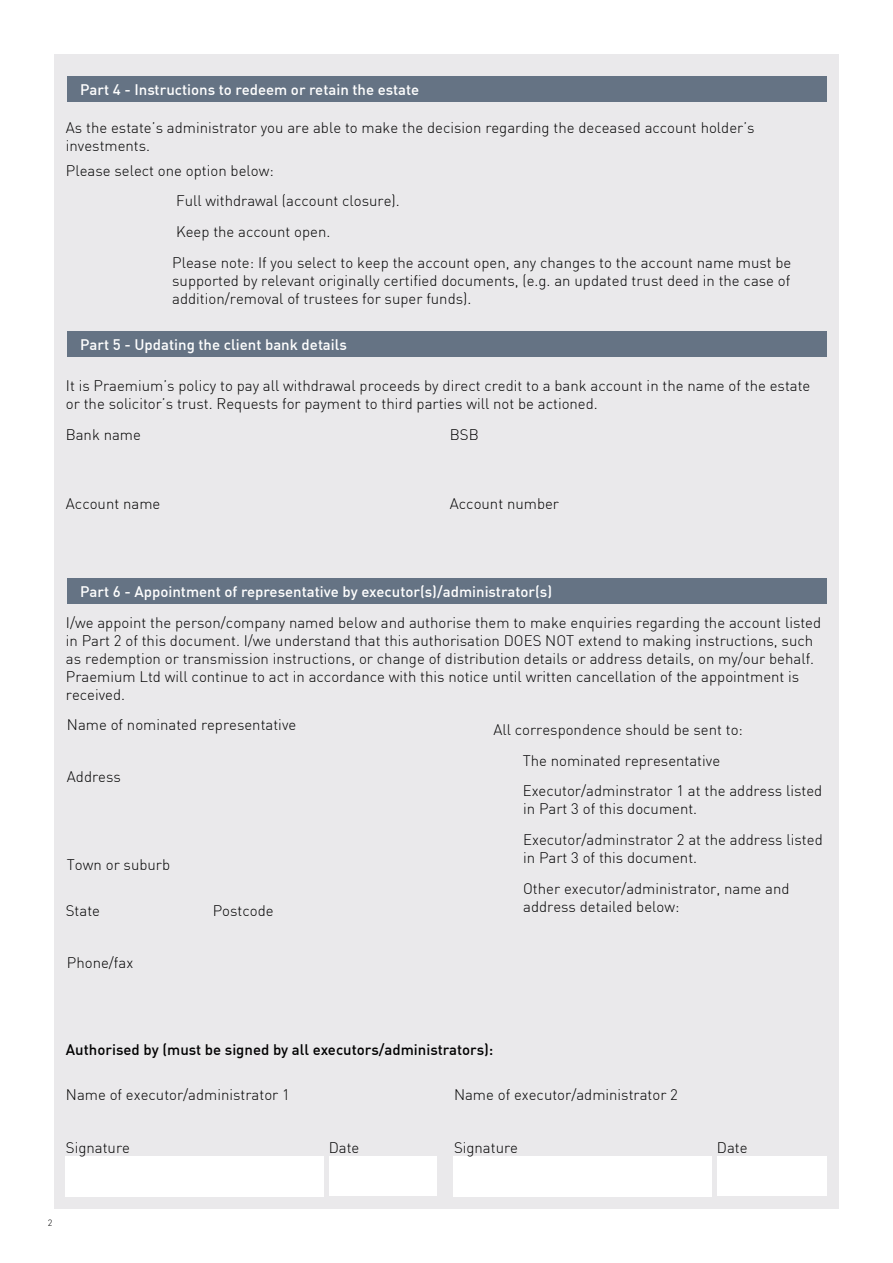
<style>
.page{position:relative;width:893px;height:1263px;background:#fff}
.page>*{position:absolute;margin:0;border:0;box-sizing:border-box;transform-origin:0 0}
.t1{font:300 15px/18px "DIN";color:#000}
.t2{font:500 15px "DIN";color:#fff}
.t3{font:500 15px "DIN";color:#000}
.t4{font:300 9px "DIN";color:#000}
</style>
<div class="page">
<div style="left:54px;top:54px;width:785px;height:1155px;background:#eae9eb"></div>
<div style="left:68px;top:76px;width:759px;height:26px;background:#657384"></div>
<div style="left:68px;top:331px;width:759px;height:26px;background:#657384"></div>
<div style="left:68px;top:578px;width:759px;height:26px;background:#657384"></div>
<div style="left:330px;top:1156px;width:107px;height:40px;background:#fff"></div>
<div style="left:718px;top:1156px;width:109px;height:40px;background:#fff"></div>
<div style="left:66px;top:1156px;width:258px;height:41px;background:#fff"></div>
<div style="left:454px;top:1156px;width:258px;height:41px;background:#fff"></div>
<p class="t2" style="left:80px;top:80px;width:340px">Part 4 - Instructions to redeem or retain the estate</p>
<p class="t1" style="left:66px;top:119px;width:690px">As the estate’s administrator you are able to make the decision regarding the deceased account holder’s investments.</p>
<p class="t1" style="left:172px;top:155px;width:621px;line-height:30.8px;text-indent:-106px">Please select one option below:<br>Full withdrawal (account closure).<br>Keep the account open.<br>Please note: If you select to keep the account open, any changes to the account name must be</p>
<p class="t1" style="left:172px;top:271px;width:620px">supported by relevant originally certified documents, (e.g. an updated trust deed in the case of addition/removal of trustees for super funds).</p>
<p class="t2" style="left:80px;top:335px;width:268px">Part 5 - Updating the client bank details</p>
<p class="t1" style="left:66px;top:377px;width:746px">It is Praemium’s policy to pay all withdrawal proceeds by direct credit to a bank account in the name of the estate or the solicitor’s trust. Requests for payment to third parties will not be actioned.</p>
<p class="t1" style="left:66px;top:426px;width:77px">Bank name</p>
<p class="t1" style="left:450px;top:425px;width:30px">BSB</p>
<p class="t1" style="left:66px;top:494px;width:96px">Account name</p>
<p class="t1" style="left:450px;top:494px;width:111px">Account number</p>
<p class="t2" style="left:80px;top:582px;width:473px">Part 6 - Appointment of representative by executor(s)/administrator(s)</p>
<p class="t1" style="left:66px;top:613px;width:757px">I/we appoint the person/company named below and authorise them to make enquiries regarding the account listed in Part 2 of this document. I/we understand that this authorisation DOES NOT extend to making instructions, such as redemption or transmission instructions, or change of distribution details or address details, on my/our behalf.<br>Praemium Ltd will continue to act in accordance with this notice until written cancellation of the appointment is received.</p>
<p class="t1" style="left:67px;top:715px;width:231px">Name of nominated representative</p>
<p class="t1" style="left:67px;top:767px;width:56px">Address</p>
<p class="t1" style="left:67px;top:855px;width:105px">Town or suburb</p>
<p class="t1" style="left:66px;top:901px;width:36px">State</p>
<p class="t1" style="left:213px;top:901px;width:62px">Postcode</p>
<p class="t1" style="left:67px;top:953px;width:68px">Phone/fax</p>
<p class="t1" style="left:523px;top:714px;width:301px;line-height:30.8px;text-indent:-29px">All correspondence should be sent to:<br>The nominated representative<br>Executor/adminstrator 1 at the address listed</p>
<p class="t1" style="left:523px;top:793px;width:301px;line-height:30.8px">in Part 3 of this document.<br>Executor/adminstrator 2 at the address listed</p>
<p class="t1" style="left:523px;top:842px;width:268px;line-height:30.8px">in Part 3 of this document.<br>Other executor/administrator, name and</p>
<p class="t1" style="left:523px;top:897px;width:158px">address detailed below:</p>
<p class="t3" style="left:66px;top:1040px;width:429px">Authorised by (must be signed by all executors/administrators):</p>
<p class="t1" style="left:66px;top:1085px;width:225px">Name of executor/administrator 1</p>
<p class="t1" style="left:454px;top:1085px;width:225px">Name of executor/administrator 2</p>
<p class="t1" style="left:66px;top:1138px;width:66px">Signature</p>
<p class="t1" style="left:329px;top:1138px;width:32px">Date</p>
<p class="t1" style="left:454px;top:1138px;width:66px">Signature</p>
<p class="t1" style="left:717px;top:1138px;width:32px">Date</p>
<p class="t4" style="left:48px;top:1217px;width:6px">2</p>
</div>
